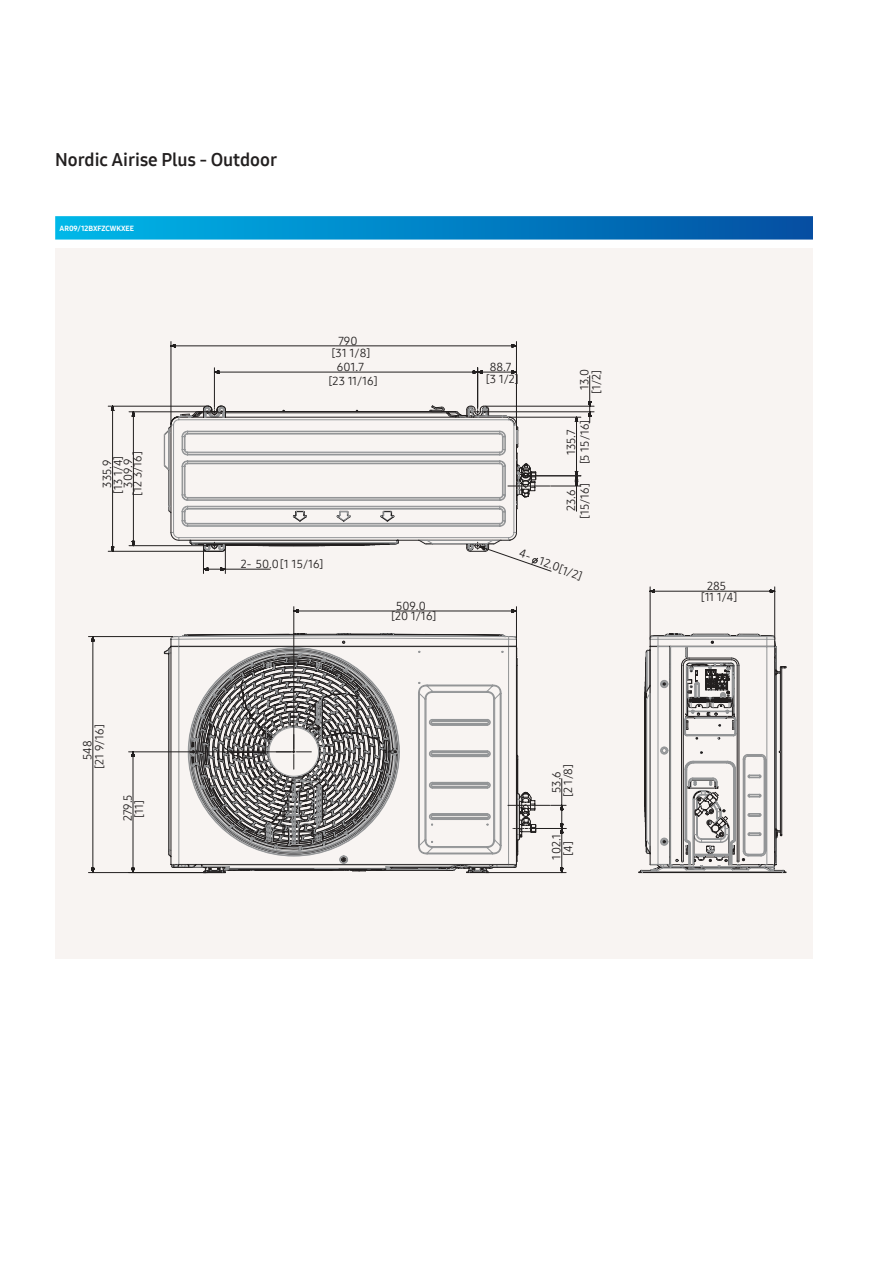
<style>
.page{position:relative;width:893px;height:1263px;background:#fff}
.page>*{position:absolute;margin:0;border:0;box-sizing:border-box;transform-origin:0 0}
.t1{font:18px "Samsung One 700";color:#221f1f}
.t2{font:11.7px/20.9px "Samsung One 400";color:#221f1f}
.t3{font:11.55px "Samsung One 400";color:#221f1f}
.t4{font:7.5px "Samsung One 800";color:#fff}
</style>
<div class="page">
<img style="left:55px;top:216px;width:758px;height:24px">
<div style="left:55px;top:248px;width:758px;height:710px;background:#f8f4f2"></div>
<svg style="left:639px;top:634px;width:147px;height:239px"></svg>
<svg style="left:566px;top:476px;width:209px;height:357px"></svg>
<svg style="left:88px;top:551px;width:478px;height:322px"></svg>
<svg style="left:108px;top:406px;width:470px;height:167px"></svg>
<svg style="left:164px;top:634px;width:386px;height:238px"></svg>
<svg style="left:171px;top:341px;width:423px;height:135px"></svg>
<svg style="left:164px;top:406px;width:386px;height:157px"></svg>
<h1 class="t1" style="left:55px;top:150px;width:223px">Nordic Airise Plus - Outdoor</h1>
<p class="t4" style="left:59px;top:225px;width:76px">AR09/12BXFZCWKXEE</p>
<p class="t2" style="left:109px;top:496px;width:46px;line-height:19.2px;rotate:-90deg">[13 1/4] [12 3/16]</p>
<p class="t2" style="left:97px;top:488px;width:30px;rotate:-90deg">335.9<br>309.9</p>
<p class="t2" style="left:89px;top:768px;width:46px;rotate:-90deg">[21 9/16]</p>
<p class="t2" style="left:77px;top:760px;width:21px;rotate:-90deg">548</p>
<p class="t2" style="left:117px;top:821px;width:28px;rotate:-90deg">279.5</p>
<p class="t2" style="left:129px;top:817px;width:19px;rotate:-90deg">[11]</p>
<p class="t3" style="left:338px;top:336px;width:21px">790</p>
<p class="t3" style="left:337px;top:362px;width:29px">601.7</p>
<p class="t3" style="left:490px;top:362px;width:23px">88.7</p>
<p class="t3" style="left:331px;top:348px;width:40px">[31 1/8]</p>
<p class="t3" style="left:329px;top:376px;width:51px">[23 11/16]</p>
<p class="t3" style="left:486px;top:374px;width:35px">[3 1/2]</p>
<p class="t3" style="left:241px;top:560px;width:84px">2- 50.0[1 15/16]</p>
<p class="t3" style="left:396px;top:601px;width:31px">509.0</p>
<p class="t3" style="left:391px;top:612px;width:47px">[20 1/16]</p>
<p class="t2" style="left:574px;top:390px;width:23px;rotate:-90deg">13.0</p>
<p class="t2" style="left:586px;top:394px;width:25px;rotate:-90deg">[1/2]</p>
<p class="t2" style="left:574px;top:464px;width:46px;rotate:-90deg">[5 15/16]</p>
<p class="t2" style="left:561px;top:455px;width:27px;rotate:-90deg">135.7</p>
<p class="t2" style="left:574px;top:519px;width:37px;rotate:-90deg">[15/16]</p>
<p class="t2" style="left:561px;top:511px;width:23px;rotate:-90deg">23.6</p>
<p class="t3" style="left:541px;top:557px;width:47px;rotate:19deg">12.0[1/2]</p>
<p class="t2" style="left:558px;top:797px;width:35px;rotate:-90deg">[2 1/8]</p>
<p class="t2" style="left:546px;top:793px;width:23px;rotate:-90deg">53.6</p>
<p class="t2" style="left:546px;top:859px;width:27px;rotate:-90deg">102.1</p>
<p class="t2" style="left:558px;top:856px;width:16px;rotate:-90deg">[4]</p>
<p class="t3" style="left:707px;top:581px;width:21px">285</p>
<p class="t3" style="left:701px;top:592px;width:38px">[11 1/4]</p>
</div>
